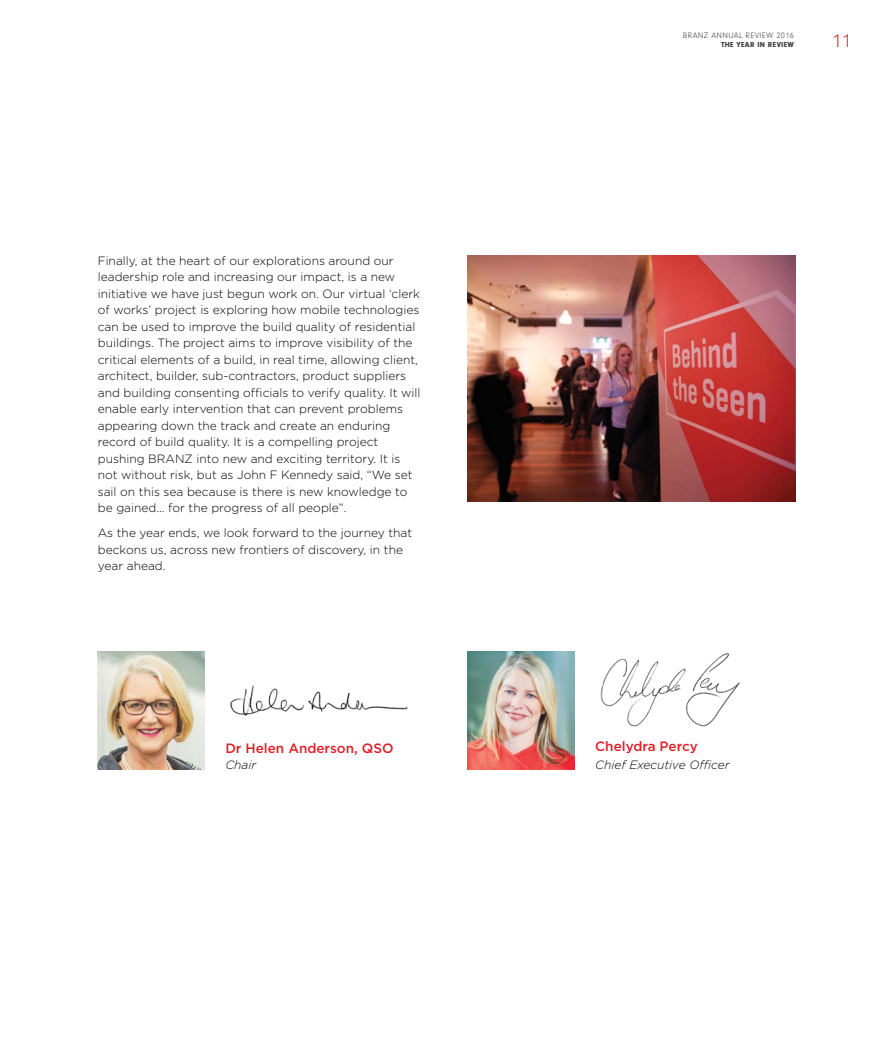
<style>
.page{position:relative;width:893px;height:1063px;background:#fff}
.page>*{position:absolute;margin:0;border:0;box-sizing:border-box;transform-origin:0 0}
.t1{font:300 19.5px "Neuzeit Gro";color:#e11f27}
.t2{font:500 13.5px "Gotham";color:#e11f27}
.t3{font:300 12px/16.5px "Gotham";color:#000}
.t4{font:italic 300 12px "Gotham";color:#000}
.t5{font:300 8.25px "Neuzeit Gro";letter-spacing:.04em;color:#414042}
.t6{font:900 7.5px "Neuzeit Gro";letter-spacing:.04em;color:#414042}
</style>
<div class="page">
<img style="left:98px;top:651px;width:106px;height:118px">
<img style="left:230px;top:685px;width:178px;height:31px">
<img style="left:468px;top:651px;width:106px;height:118px">
<img style="left:600px;top:653px;width:140px;height:74px">
<img style="left:468px;top:255px;width:327px;height:247px">
<p class="t3" style="left:98px;top:252px;width:324px">Finally, at the heart of our explorations around our leadership role and increasing our impact, is a new initiative we have just begun work on. Our virtual ‘clerk of works’ project is exploring how mobile technologies can be used to improve the build quality of residential buildings. The project aims to improve visibility of the critical elements of a build, in real time, allowing client, architect, builder, sub-contractors, product suppliers and building consenting officials to verify quality. It will enable early intervention that can prevent problems appearing down the track and create an enduring record of build quality. It is a compelling project pushing BRANZ into new and exciting territory. It is not without risk, but as John F Kennedy said, “We set sail on this sea because is there is new knowledge to be gained... for the progress of all people”.</p>
<p class="t3" style="left:98px;top:524px;width:316px">As the year ends, we look forward to the journey that beckons us, across new frontiers of discovery, in the year ahead.</p>
<p class="t2" style="left:225px;top:739px;width:170px">Dr Helen Anderson, QSO</p>
<p class="t4" style="left:225px;top:758px;width:32px">Chair</p>
<p class="t5" style="left:683px;top:31px;width:113px">BRANZ ANNUAL REVIEW 2016</p>
<p class="t6" style="left:721px;top:40px;width:74px">THE YEAR IN REVIEW</p>
<h1 class="t1" style="left:832px;top:30px;width:21px">11</h1>
<p class="t2" style="left:595px;top:737px;width:104px">Chelydra Percy</p>
<p class="t4" style="left:595px;top:758px;width:136px">Chief Executive Officer</p>
</div>
